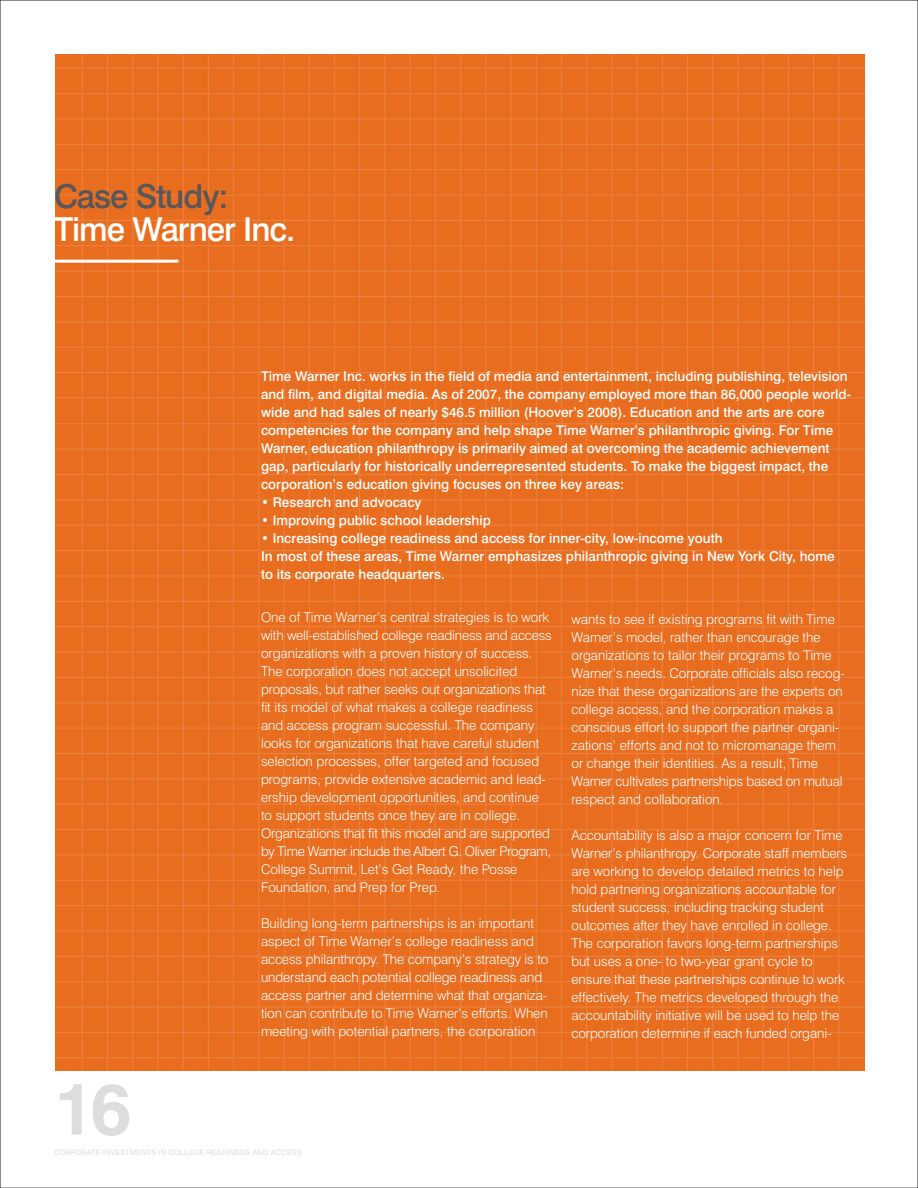
<style>
.page{position:relative;width:918px;height:1188px;background:#fff}
.page>*{position:absolute;margin:0;border:0;box-sizing:border-box;transform-origin:0 0}
.t1{font:700 72px "Swiss 721 BT";color:#deddde}
.t2{font:500 33px "Swiss 721 BT";letter-spacing:-.03em;color:#fff}
.t3{font:500 33px "Swiss 721 BT";letter-spacing:-.03em;color:#58575a}
.t4{font:300 13.5px/18px "Swiss 721 BT";color:#fff}
.t5{font:500 13.5px/18px "Swiss 721 BT";color:#fff}
.t6{font:7.5px "Swiss 721 BT";letter-spacing:.025em;color:#deddde}
</style>
<div class="page">
<div style="left:55px;top:54px;width:810px;height:1016px;background:#e96d1f"></div>
<hr style="left:82px;top:54px;width:1px;height:1016px;background:#ec8341">
<hr style="left:107px;top:54px;width:1px;height:1016px;background:#ec8341">
<hr style="left:132px;top:54px;width:1px;height:1016px;background:#ec8341">
<hr style="left:158px;top:54px;width:1px;height:1016px;background:#ec8341">
<hr style="left:183px;top:54px;width:1px;height:1016px;background:#ec8341">
<hr style="left:208px;top:54px;width:1px;height:1016px;background:#ec8341">
<hr style="left:233px;top:54px;width:1px;height:1016px;background:#ec8341">
<hr style="left:259px;top:54px;width:1px;height:1016px;background:#ec8341">
<hr style="left:284px;top:54px;width:1px;height:1016px;background:#ec8341">
<hr style="left:309px;top:54px;width:1px;height:1016px;background:#ec8341">
<hr style="left:334px;top:54px;width:1px;height:1016px;background:#ec8341">
<hr style="left:359px;top:54px;width:1px;height:1016px;background:#ec8341">
<hr style="left:385px;top:54px;width:1px;height:1016px;background:#ec8341">
<hr style="left:410px;top:54px;width:1px;height:1016px;background:#ec8341">
<hr style="left:435px;top:54px;width:1px;height:1016px;background:#ec8341">
<hr style="left:460px;top:54px;width:1px;height:1016px;background:#ec8341">
<hr style="left:486px;top:54px;width:1px;height:1016px;background:#ec8341">
<hr style="left:511px;top:54px;width:1px;height:1016px;background:#ec8341">
<hr style="left:536px;top:54px;width:1px;height:1016px;background:#ec8341">
<hr style="left:561px;top:54px;width:1px;height:1016px;background:#ec8341">
<hr style="left:586px;top:54px;width:1px;height:1016px;background:#ec8341">
<hr style="left:612px;top:54px;width:1px;height:1016px;background:#ec8341">
<hr style="left:637px;top:54px;width:1px;height:1016px;background:#ec8341">
<hr style="left:662px;top:54px;width:1px;height:1016px;background:#ec8341">
<hr style="left:687px;top:54px;width:1px;height:1016px;background:#ec8341">
<hr style="left:713px;top:54px;width:1px;height:1016px;background:#ec8341">
<hr style="left:738px;top:54px;width:1px;height:1016px;background:#ec8341">
<hr style="left:763px;top:54px;width:1px;height:1016px;background:#ec8341">
<hr style="left:788px;top:54px;width:1px;height:1016px;background:#ec8341">
<hr style="left:813px;top:54px;width:1px;height:1016px;background:#ec8341">
<hr style="left:839px;top:54px;width:1px;height:1016px;background:#ec8341">
<hr style="left:56px;top:424px;width:809px;height:1px;background:#ec8341">
<hr style="left:56px;top:449px;width:809px;height:1px;background:#ec8341">
<hr style="left:56px;top:474px;width:809px;height:1px;background:#ec8341">
<hr style="left:56px;top:500px;width:809px;height:1px;background:#ec8341">
<hr style="left:56px;top:525px;width:809px;height:1px;background:#ec8341">
<hr style="left:56px;top:550px;width:809px;height:1px;background:#ec8341">
<hr style="left:56px;top:576px;width:809px;height:1px;background:#ec8341">
<hr style="left:56px;top:601px;width:809px;height:1px;background:#ec8341">
<hr style="left:56px;top:626px;width:809px;height:1px;background:#ec8341">
<hr style="left:56px;top:652px;width:809px;height:1px;background:#ec8341">
<hr style="left:56px;top:677px;width:809px;height:1px;background:#ec8341">
<hr style="left:56px;top:702px;width:809px;height:1px;background:#ec8341">
<hr style="left:56px;top:728px;width:809px;height:1px;background:#ec8341">
<hr style="left:56px;top:753px;width:809px;height:1px;background:#ec8341">
<hr style="left:56px;top:779px;width:809px;height:1px;background:#ec8341">
<hr style="left:56px;top:804px;width:809px;height:1px;background:#ec8341">
<hr style="left:56px;top:829px;width:809px;height:1px;background:#ec8341">
<hr style="left:56px;top:855px;width:809px;height:1px;background:#ec8341">
<hr style="left:56px;top:880px;width:809px;height:1px;background:#ec8341">
<hr style="left:56px;top:905px;width:809px;height:1px;background:#ec8341">
<hr style="left:56px;top:931px;width:809px;height:1px;background:#ec8341">
<hr style="left:56px;top:956px;width:809px;height:1px;background:#ec8341">
<hr style="left:56px;top:981px;width:809px;height:1px;background:#ec8341">
<hr style="left:56px;top:1007px;width:809px;height:1px;background:#ec8341">
<hr style="left:56px;top:1032px;width:809px;height:1px;background:#ec8341">
<hr style="left:56px;top:1058px;width:809px;height:1px;background:#ec8341">
<hr style="left:56px;top:68px;width:809px;height:1px;background:#ec8341">
<hr style="left:56px;top:93px;width:809px;height:1px;background:#ec8341">
<hr style="left:56px;top:119px;width:809px;height:1px;background:#ec8341">
<hr style="left:56px;top:144px;width:809px;height:1px;background:#ec8341">
<hr style="left:56px;top:169px;width:809px;height:1px;background:#ec8341">
<hr style="left:56px;top:195px;width:809px;height:1px;background:#ec8341">
<hr style="left:56px;top:220px;width:809px;height:1px;background:#ec8341">
<hr style="left:56px;top:246px;width:809px;height:1px;background:#ec8341">
<hr style="left:56px;top:271px;width:809px;height:1px;background:#ec8341">
<hr style="left:56px;top:296px;width:809px;height:1px;background:#ec8341">
<hr style="left:56px;top:322px;width:809px;height:1px;background:#ec8341">
<hr style="left:56px;top:347px;width:809px;height:1px;background:#ec8341">
<hr style="left:56px;top:372px;width:809px;height:1px;background:#ec8341">
<hr style="left:56px;top:398px;width:809px;height:1px;background:#ec8341">
<hr style="left:54px;top:260px;width:124px;height:3px;background:#fff">
<h2 class="t3" style="left:54px;top:176px;width:176px">Case Study:</h2>
<h2 class="t2" style="left:54px;top:209px;width:243px">Time Warner Inc.</h2>
<p class="t5" style="left:261px;top:367px;width:592px">Time Warner Inc. works in the field of media and entertainment, including publishing, television and film, and digital media. As of 2007, the company employed more than 86,000 people world&shy;wide and had sales of nearly $46.5 million (Hoover’s 2008). Education and the arts are core competencies for the company and help shape Time Warner’s philanthropic giving. For Time Warner, education philanthropy is primarily aimed at overcoming the academic achievement gap, particularly for historically underrepresented students. To make the biggest impact, the corporation’s education giving focuses on three key areas:</p>
<p class="t5" style="left:261px;top:493px;width:162px">• Research and advocacy</p>
<p class="t5" style="left:261px;top:511px;width:231px">• Improving public school leadership</p>
<p class="t5" style="left:261px;top:529px;width:575px">• Increasing college readiness and access for inner-city, low-income youth<br>In most of these areas, Time Warner emphasizes philanthropic giving in New York City, home to its corporate headquarters.</p>
<p class="t4" style="left:261px;top:608px;width:292px">One of Time Warner’s central strategies is to work with well-established college readiness and access organizations with a proven history of success.<br>The corporation does not accept unsolicited proposals, but rather seeks out organizations that fit its model of what makes a college readiness and access program successful. The company looks for organizations that have careful student selection processes, offer targeted and focused programs, provide extensive academic and lead&shy;ership development opportunities, and continue to support students once they are in college.<br>Organizations that fit this model and are supported by Time Warner include the Albert G. Oliver Program, College Summit, Let’s Get Ready, the Posse Foundation, and Prep for Prep.</p>
<p class="t4" style="left:261px;top:914px;width:289px">Building long-term partnerships is an important aspect of Time Warner’s college readiness and access philanthropy. The company’s strategy is to understand each potential college readiness and access partner and determine what that organiza&shy;tion can contribute to Time Warner’s efforts. When meeting with potential partners, the corporation</p>
<p class="t4" style="left:572px;top:610px;width:275px">wants to see if existing programs fit with Time Warner’s model, rather than encourage the organizations to tailor their programs to Time Warner’s needs. Corporate officials also recog&shy;nize that these organizations are the experts on college access, and the corporation makes a conscious effort to support the partner organi&shy;zations’ efforts and not to micromanage them or change their identities. As a result, Time Warner cultivates partnerships based on mutual respect and collaboration.</p>
<p class="t4" style="left:572px;top:826px;width:277px">Accountability is also a major concern for Time Warner’s philanthropy. Corporate staff members are working to develop detailed metrics to help hold partnering organizations accountable for student success, including tracking student outcomes after they have enrolled in college.<br>The corporation favors long-term partnerships but uses a one- to two-year grant cycle to ensure that these partnerships continue to work effectively. The metrics developed through the accountability initiative will be used to help the corporation determine if each funded organi-</p>
<h1 class="t1" style="left:54px;top:1065px;width:79px">16</h1>
<p class="t6" style="left:54px;top:1148px;width:224px">CORPORATE INVESTMENTS IN COLLEGE READI NESS AND ACC</p>
<p class="t6" style="left:287px;top:1148px;width:16px">ESS</p>
</div>
